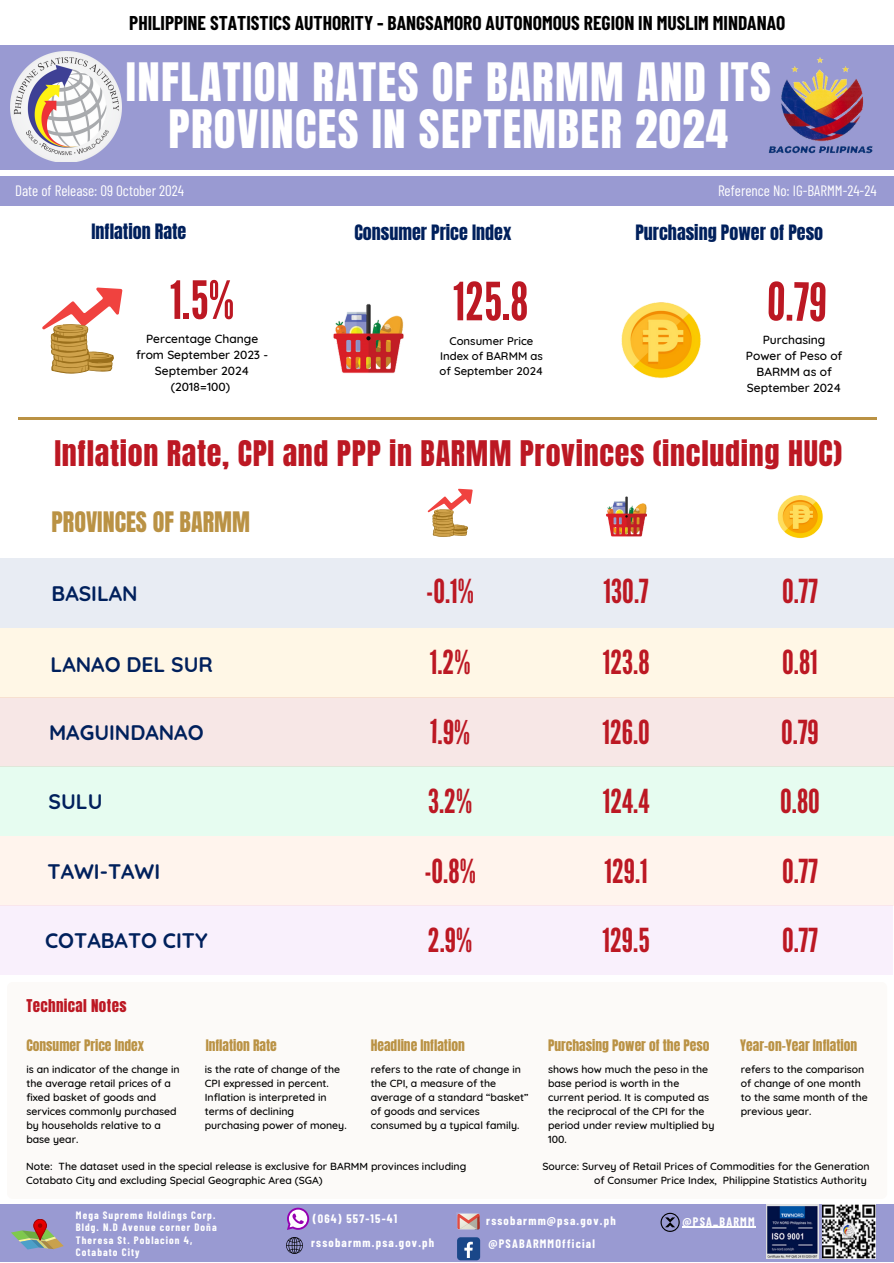
<style>
.page{position:relative;width:894px;height:1263px;background:#fff}
.page>*{position:absolute;margin:0;border:0;box-sizing:border-box;transform-origin:0 0}
.t1{font:52.5px "League Gothic";color:#bc1823}
.t2{font:45px/47.2px "Anton";letter-spacing:.03em;color:#fff;text-align:center}
.t3{font:33px "League Gothic";color:#bc1823}
.t4{font:30px "Anton";letter-spacing:.025em;color:#bc1823}
.t5{font:24px "Anton";color:#ba9244}
.t6{font:700 21px "Quicksand";color:#00205c}
.t7{font:700 19.5px "Barlow Condensed";color:#000}
.t8{font:18px "Anton";color:#00205c}
.t9{font:15px "Barlow Condensed";color:#fff}
.t10{font:15px "Anton";letter-spacing:.025em;color:#bc1823}
.t11{font:13.5px "Anton";color:#ba9244}
.t12{font:500 12px/16px "Quicksand";color:#000;text-align:center}
.t13{font:700 12px "Barlow Condensed";letter-spacing:.1em;color:#fff}
.t14{font:500 11.4px/15.1px "Quicksand";color:#000;text-align:center}
.t15{font:500 10.5px/14px "Quicksand";color:#000}
.t16{font:700 10.5px/12.5px "Barlow Condensed";letter-spacing:.1em;color:#fff}
</style>
<div class="page">
<div style="left:0;top:558px;width:893px;height:69px;background:#e8ecf3"></div>
<div style="left:0;top:627px;width:893px;height:70px;background:#fff7e6"></div>
<div style="left:0;top:697px;width:893px;height:69px;background:#f7e7e6"></div>
<div style="left:0;top:836px;width:893px;height:69px;background:#fff4ed"></div>
<div style="left:0;top:766px;width:893px;height:70px;background:#e6fcf0"></div>
<div style="left:0;top:905px;width:892px;height:69px;background:#f9f0fc"></div>
<div style="left:7px;top:981px;width:879px;height:217px;background:#fcfaf8;border-radius:6px"></div>
<img style="left:333px;top:304px;width:71px;height:70px">
<img style="left:621px;top:302px;width:80px;height:77px">
<img style="left:606px;top:496px;width:41px;height:41px">
<img style="left:777px;top:495px;width:46px;height:44px">
<hr style="left:19px;top:417px;width:857px;height:2px;background:#ba9244">
<div style="left:0;top:45px;width:893px;height:125px;background:#999ad2"></div>
<img style="left:11px;top:52px;width:110px;height:109px">
<svg style="left:42px;top:287px;width:80px;height:86px"></svg>
<svg style="left:427px;top:488px;width:45px;height:49px"></svg>
<div style="left:0;top:176px;width:893px;height:30px;background:#999ad2"></div>
<div style="left:0;top:1203px;width:893px;height:58px;background:#999ad2"></div>
<svg style="left:287px;top:1207px;width:22px;height:22px"></svg>
<img style="left:457px;top:1213px;width:23px;height:17px">
<div style="left:34px;top:1219px;width:12px;height:21px;background:#e90000;border-radius:6px"></div>
<div style="left:34px;top:1219px;width:13px;height:21px;border:1px solid #a00000;border-radius:6px"></div>
<svg style="left:11px;top:1223px;width:53px;height:26px"></svg>
<div style="left:457px;top:1237px;width:23px;height:23px;background:#1a4789;border-radius:4px"></div>
<svg style="left:464px;top:1241px;width:8px;height:16px"></svg>
<svg style="left:286px;top:1237px;width:17px;height:16px"></svg>
<img style="left:768px;top:57px;width:105px;height:97px">
<svg style="left:660px;top:1212px;width:19px;height:19px"></svg>
<img style="left:822px;top:1204px;width:53px;height:54px">
<img style="left:766px;top:1204px;width:52px;height:54px">
<hr style="left:682px;top:1226px;width:73px;height:1px;background:#fff">
<p class="t7" style="left:129px;top:11px;width:657px">PHILIPPINE STATISTICS AUTHORITY - BANGSAMORO AUTONOMOUS REGION IN MUSLIM MINDANAO</p>
<h6 class="t2" style="left:126px;top:59px;width:646px">INFLATION RATES OF BARMM AND ITS<br>PROVINCES IN SEPTEMBER 2024</h6>
<p class="t9" style="left:15px;top:181px;width:170px">Date of Release: 09 October 2024</p>
<p class="t9" style="left:717px;top:181px;width:160px">Reference No: IG-BARMM-24-24</p>
<p class="t8" style="left:91px;top:219px;width:96px">Inflation Rate</p>
<h1 class="t8" style="left:354px;top:219px;width:158px">Consumer Price Index</h1>
<p class="t8" style="left:635px;top:219px;width:189px">Purchasing Power of Peso</p>
<h3 class="t1" style="left:170px;top:270px;width:66px">1.5%</h3>
<h4 class="t1" style="left:453px;top:271px;width:77px">125.8</h4>
<h1 class="t1" style="left:767px;top:271px;width:61px;rotate:1deg">0.79</h1>
<p class="t12" style="left:136px;top:330px;width:134px">Percentage Change from September 2023 -<br>September 2024</p>
<p class="t12" style="left:171px;top:378px;width:61px">(2018=100)</p>
<h5 class="t14" style="left:439px;top:333px;width:105px">Consumer Price<br>Index of BARMM as of September 2024</h5>
<h3 class="t12" style="left:745px;top:332px;width:98px">Purchasing<br>Power of Peso of<br>BARMM as of<br>September 2024</h3>
<h3 class="t4" style="left:54px;top:431px;width:789px">Inflation Rate, CPI and PPP in BARMM Provinces (including HUC)</h3>
<h3 class="t5" style="left:52px;top:504px;width:200px">PROVINCES OF BARMM</h3>
<p class="t6" style="left:52px;top:580px;width:88px">BASILAN</p>
<p class="t6" style="left:51px;top:651px;width:164px">LANAO DEL SUR</p>
<p class="t6" style="left:49px;top:718px;width:156px">MAGUINDANAO</p>
<h1 class="t6" style="left:49px;top:788px;width:55px">SULU</h1>
<p class="t6" style="left:48px;top:857px;width:114px">TAWI-TAWI</p>
<h3 class="t6" style="left:45px;top:926px;width:164px">COTABATO CITY</h3>
<h3 class="t10" style="left:26px;top:995px;width:101px">Technical Notes</h3>
<h3 class="t11" style="left:26px;top:1035px;width:119px">Consumer Price Index</h3>
<h5 class="t15" style="left:26px;top:1061px;width:155px">is an indicator of the change in the average retail prices of a fixed basket of goods and services commonly purchased by households relative to a base year.</h5>
<h3 class="t11" style="left:206px;top:1035px;width:73px">Inflation Rate</h3>
<h3 class="t15" style="left:205px;top:1061px;width:143px">is the rate of change of the<br>CPI expressed in percent.<br>Inflation is interpreted in terms of declining purchasing power of money.</h3>
<h5 class="t3" style="left:426px;top:572px;width:49px">-0.1%</h5>
<h3 class="t3" style="left:603px;top:572px;width:47px">130.7</h3>
<h3 class="t3" style="left:781px;top:572px;width:37px">0.77</h3>
<h3 class="t3" style="left:429px;top:643px;width:42px">1.2%</h3>
<h5 class="t3" style="left:602px;top:643px;width:48px">123.8</h5>
<h3 class="t3" style="left:782px;top:643px;width:37px">0.81</h3>
<h3 class="t3" style="left:430px;top:712px;width:42px;rotate:1deg">1.9%</h3>
<h3 class="t3" style="left:602px;top:712px;width:49px">126.0</h3>
<p class="t3" style="left:781px;top:712px;width:39px">0.79</p>
<p class="t3" style="left:428px;top:781px;width:46px">3.2%</p>
<p class="t3" style="left:602px;top:782px;width:48px">124.4</p>
<p class="t3" style="left:780px;top:782px;width:41px">0.80</p>
<p class="t3" style="left:424px;top:851px;width:53px">-0.8%</p>
<p class="t3" style="left:604px;top:851px;width:45px">129.1</p>
<p class="t3" style="left:781px;top:851px;width:37px">0.77</p>
<p class="t3" style="left:428px;top:921px;width:46px">2.9%</p>
<p class="t3" style="left:602px;top:921px;width:49px">129.5</p>
<p class="t3" style="left:781px;top:921px;width:37px">0.77</p>
<h3 class="t11" style="left:370px;top:1035px;width:95px">Headline Inflation</h3>
<h5 class="t15" style="left:370px;top:1061px;width:159px">refers to the rate of change in the CPI, a measure of the average of a standard “basket” of goods and services consumed by a typical family.</h5>
<h3 class="t11" style="left:548px;top:1035px;width:163px">Purchasing Power of the Peso</h3>
<h3 class="t15" style="left:548px;top:1061px;width:168px">shows how much the peso in the base period is worth in the current period. It is computed as the reciprocal of the CPI for the period under review multiplied by<br>100.</h3>
<h3 class="t11" style="left:740px;top:1035px;width:118px">Year-on-Year Inflation</h3>
<h5 class="t15" style="left:740px;top:1061px;width:128px">refers to the comparison of change of one month to the same month of the previous year.</h5>
<p class="t15" style="left:26px;top:1158px;width:441px">Note: The dataset used in the special release is exclusive for BARMM provinces including<br>Cotabato City and excluding Special Geographic Area (SGA)</p>
<h3 class="t15" style="left:542px;top:1158px;width:329px;text-align:right">Source: Survey of Retail Prices of Commodities for the Generation of Consumer Price Index, Philippine Statistics Authority</h3>
<p class="t16" style="left:76px;top:1207px;width:142px">Mega Supreme Holdings Corp.<br>Bldg. N.D Avenue corner Doña<br>Theresa St. Poblacion 4,<br>Cotabato City</p>
<p class="t13" style="left:486px;top:1213px;width:131px">rssobarmm@psa.gov.ph</p>
<p class="t13" style="left:682px;top:1213px;width:73px">@PSA_BARMM</p>
<p class="t13" style="left:313px;top:1210px;width:86px">(064) 557-15-41</p>
<h6 class="t13" style="left:311px;top:1235px;width:124px">rssobarmm.psa.gov.ph</h6>
<p class="t13" style="left:488px;top:1236px;width:108px">@PSABARMMOfficial</p>
</div>
